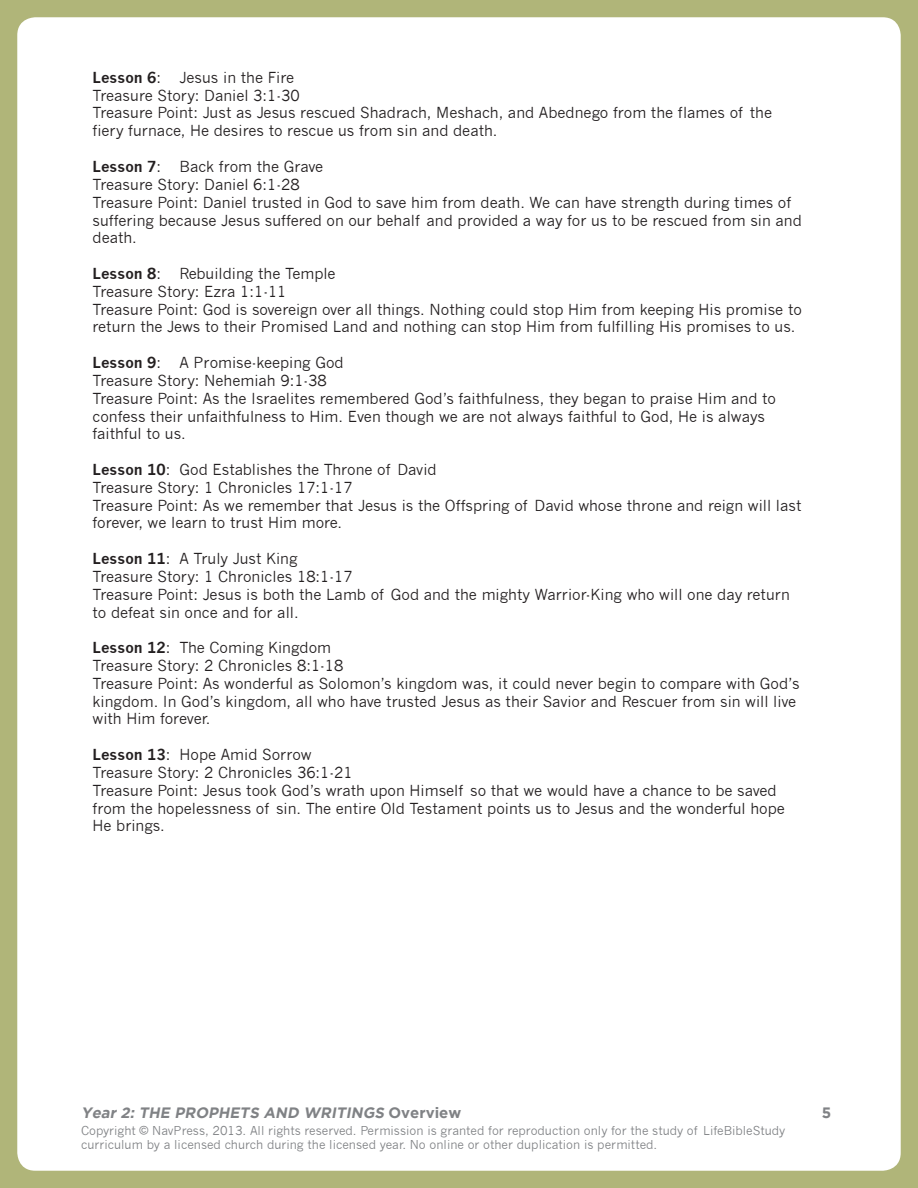
<style>
.page{position:relative;width:918px;height:1188px;background:#b0b579}
.page>*{position:absolute;margin:0;border:0;box-sizing:border-box;transform-origin:0 0}
.t1{font:italic 700 15px "Gotham";color:#808285}
.t2{font:700 15px "Gotham";color:#808285}
.t3{font:14.85px/17.9px "News Gothic";color:#231f20}
.t4{font:12px/14.4px "News Gothic";color:#808285}
.s1{font-weight:700}
.s2{font-style:normal}
</style>
<div class="page">
<div style="left:17px;top:17px;width:884px;height:1154px;background:#fff;border-radius:18px"></div>
<p class="t3" style="left:93px;top:69px;width:203px"><span class="s1">Lesson 6</span>: Jesus in the Fire</p>
<p class="t3" style="left:93px;top:86px;width:209px">Treasure Story: Daniel 3:1-30</p>
<p class="t3" style="left:93px;top:104px;width:681px">Treasure Point: Just as Jesus rescued Shadrach, Meshach, and Abednego from the flames of the fiery furnace, He desires to rescue us from sin and death.</p>
<p class="t3" style="left:93px;top:158px;width:232px"><span class="s1">Lesson 7</span>: Back from the Grave</p>
<p class="t3" style="left:93px;top:176px;width:209px">Treasure Story: Daniel 6:1-28</p>
<p class="t3" style="left:93px;top:193px;width:711px">Treasure Point: Daniel trusted in God to save him from death. We can have strength during times of suffering because Jesus suffered on our behalf and provided a way for us to be rescued from sin and death.</p>
<p class="t3" style="left:93px;top:265px;width:245px"><span class="s1">Lesson 8</span>: Rebuilding the Temple</p>
<p class="t3" style="left:93px;top:283px;width:196px">Treasure Story: Ezra 1:1-11</p>
<p class="t3" style="left:93px;top:300px;width:711px">Treasure Point: God is sovereign over all things. Nothing could stop Him from keeping His promise to return the Jews to their Promised Land and nothing can stop Him from fulfilling His promises to us.</p>
<p class="t3" style="left:93px;top:354px;width:253px"><span class="s1">Lesson 9</span>: A Promise-keeping God</p>
<p class="t3" style="left:93px;top:372px;width:236px">Treasure Story: Nehemiah 9:1-38</p>
<p class="t3" style="left:93px;top:389px;width:685px">Treasure Point: As the Israelites remembered God’s faithfulness, they began to praise Him and to confess their unfaithfulness to Him. Even though we are not always faithful to God, He is always faithful to us.</p>
<p class="t3" style="left:93px;top:461px;width:346px"><span class="s1">Lesson 10</span>: God Establishes the Throne of David</p>
<p class="t3" style="left:93px;top:479px;width:262px">Treasure Story: 1 Chronicles 17:1-17</p>
<p class="t3" style="left:93px;top:496px;width:710px">Treasure Point: As we remember that Jesus is the Offspring of David whose throne and reign will last forever, we learn to trust Him more.</p>
<p class="t3" style="left:93px;top:550px;width:207px"><span class="s1">Lesson 11</span>: A Truly Just King</p>
<p class="t3" style="left:93px;top:568px;width:262px">Treasure Story: 1 Chronicles 18:1-17</p>
<p class="t3" style="left:93px;top:585px;width:699px">Treasure Point: Jesus is both the Lamb of God and the mighty Warrior-King who will one day return to defeat sin once and for all.</p>
<p class="t3" style="left:93px;top:639px;width:240px"><span class="s1">Lesson 12</span>: The Coming Kingdom</p>
<p class="t3" style="left:93px;top:657px;width:252px">Treasure Story: 2 Chronicles 8:1-18</p>
<p class="t3" style="left:93px;top:675px;width:709px">Treasure Point: As wonderful as Solomon’s kingdom was, it could never begin to compare with God’s kingdom. In God’s kingdom, all who have trusted Jesus as their Savior and Rescuer from sin will live with Him forever.</p>
<p class="t3" style="left:93px;top:746px;width:221px"><span class="s1">Lesson 13</span>: Hope Amid Sorrow</p>
<p class="t3" style="left:93px;top:764px;width:262px">Treasure Story: 2 Chronicles 36:1-21</p>
<p class="t3" style="left:93px;top:782px;width:694px">Treasure Point: Jesus took God’s wrath upon Himself so that we would have a chance to be saved from the hopelessness of sin. The entire Old Testament points us to Jesus and the wonderful hope<br>He brings.</p>
<p class="t1" style="left:81px;top:1104px;width:382px">Year 2: THE PROPHETS AND WRITINGS <span class="s2">O v e r v i e w</span></p>
<p class="t4" style="left:81px;top:1123px;width:706px">Copyright © NavPress, 2013. All rights reserved. Permission is granted for reproduction only for the study of LifeBibleStudy curriculum by a licensed church during the licensed year. No online or other duplication is permitted.</p>
<p class="t2" style="left:822px;top:1104px;width:11px">5</p>
</div>
